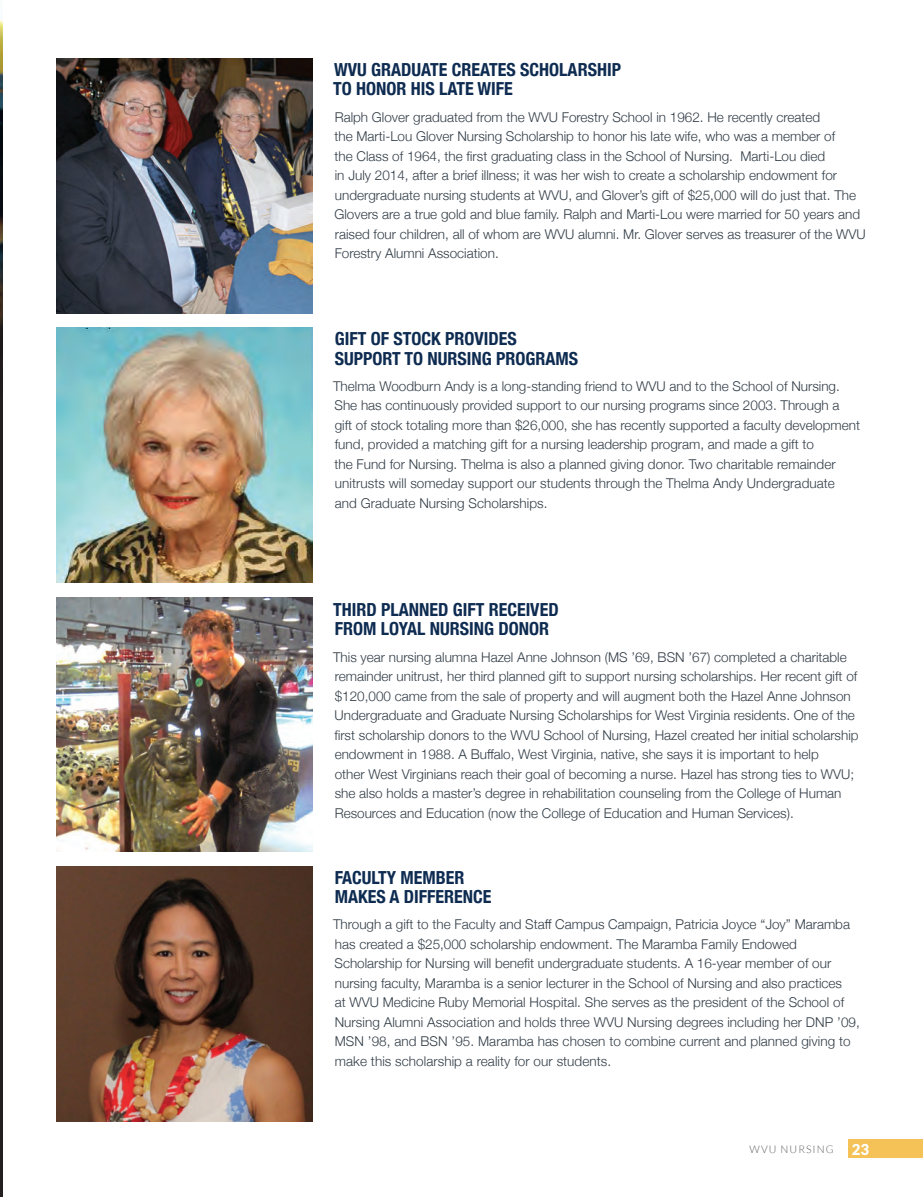
<style>
.page{position:relative;width:923px;height:1197px;background:#fff}
.page>*{position:absolute;margin:0;border:0;box-sizing:border-box;transform-origin:0 0}
.t1{font:700 condensed 18px/19.5px "Helvetica Neue";color:#0e2b51}
.t2{font:300 13.5px/19.5px "Helvetica Neue";color:#323d47}
.t3{font:300 10.5px "Lato";letter-spacing:.1em;color:#5f5f62}
.s1{font-weight:900;font-size:15px;color:#fff}
</style>
<div class="page">
<div style="left:848px;top:1139px;width:75px;height:19px;background:#f4c257"></div>
<img style="left:56px;top:328px;width:257px;height:255px">
<img style="left:56px;top:59px;width:257px;height:254px">
<img style="left:56px;top:597px;width:257px;height:255px">
<img style="left:56px;top:866px;width:257px;height:255px">
<hr style="left:0;top:53px;width:3px;height:1144px;background:#231f20">
<img style="left:0;top:19px;width:2px;height:305px">
<h1 class="t1" style="left:333px;top:58px;width:289px">WVU GRADUATE CREATES SCHOLARSHIP<br>TO HONOR HIS LATE WIFE</h1>
<p class="t2" style="left:334px;top:106px;width:533px">Ralph Glover graduated from the WVU Forestry School in 1962. He recently created<br>the Marti-Lou Glover Nursing Scholarship to honor his late wife, who was a member of<br>the Class of 1964, the first graduating class in the School of Nursing. Marti-Lou died<br>in July 2014, after a brief illness; it was her wish to create a scholarship endowment for undergraduate nursing students at WVU, and Glover’s gift of $25,000 will do just that. The Glovers are a true gold and blue family. Ralph and Marti-Lou were married for 50 years and raised four children, all of whom are WVU alumni. Mr. Glover serves as treasurer of the WVU Forestry Alumni Association.</p>
<h1 class="t1" style="left:335px;top:328px;width:245px">GIFT OF STOCK PROVIDES<br>SUPPORT TO NURSING PROGRAMS</h1>
<p class="t2" style="left:333px;top:375px;width:528px">Thelma Woodburn Andy is a long-standing friend to WVU and to the School of Nursing.<br>She has continuously provided support to our nursing programs since 2003. Through a<br>gift of stock totaling more than $26,000, she has recently supported a faculty development fund, provided a matching gift for a nursing leadership program, and made a gift to<br>the Fund for Nursing. Thelma is also a planned giving donor. Two charitable remainder unitrusts will someday support our students through the Thelma Andy Undergraduate<br>and Graduate Nursing Scholarships.</p>
<h1 class="t1" style="left:333px;top:598px;width:227px">THIRD PLANNED GIFT RECEIVED<br>FROM LOYAL NURSING DONOR</h1>
<p class="t2" style="left:333px;top:646px;width:527px">This year nursing alumna Hazel Anne Johnson (MS ’69, BSN ’67) completed a charitable remainder unitrust, her third planned gift to support nursing scholarships. Her recent gift of $120,000 came from the sale of property and will augment both the Hazel Anne Johnson Undergraduate and Graduate Nursing Scholarships for West Virginia residents. One of the first scholarship donors to the WVU School of Nursing, Hazel created her initial scholarship endowment in 1988. A Buffalo, West Virginia, native, she says it is important to help<br>other West Virginians reach their goal of becoming a nurse. Hazel has strong ties to WVU; she also holds a master’s degree in rehabilitation counseling from the College of Human Resources and Education (now the College of Education and Human Services).</p>
<h1 class="t1" style="left:335px;top:866px;width:158px">FACULTY MEMBER<br>MAKES A DIFFERENCE</h1>
<p class="t2" style="left:333px;top:914px;width:528px">Through a gift to the Faculty and Staff Campus Campaign, Patricia Joyce “Joy” Maramba has created a $25,000 scholarship endowment. The Maramba Family Endowed Scholarship for Nursing will benefit undergraduate students. A 16-year member of our nursing faculty, Maramba is a senior lecturer in the School of Nursing and also practices<br>at WVU Medicine Ruby Memorial Hospital. She serves as the president of the School of Nursing Alumni Association and holds three WVU Nursing degrees including her DNP ’09, MSN ’98, and BSN ’95. Maramba has chosen to combine current and planned giving to make this scholarship a reality for our students.</p>
<p class="t3" style="left:749px;top:1144px;width:121px">WVU NURSING <span class="s1">23</span></p>
</div>
